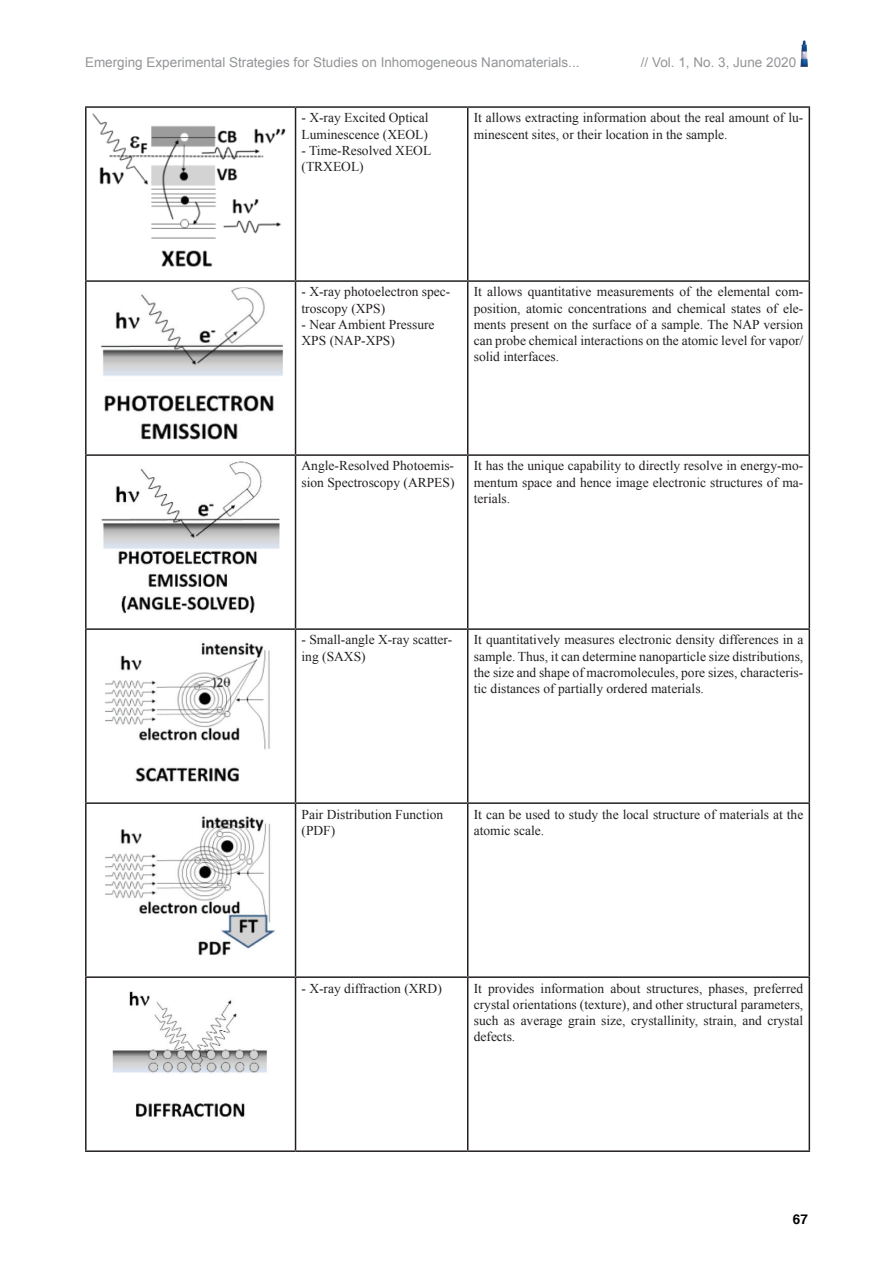
<style>
.page{position:relative;width:893px;height:1263px;background:#fff}
.page>*{position:absolute;margin:0;border:0;box-sizing:border-box;transform-origin:0 0}
.t1{font:13.5px/16.2px "Times New Roman";color:#231f20}
.t2{font:13.5px/16.2px "Times New Roman";color:#1f2020;text-align:justify}
.t3{font:13.5px "Arial";color:#939598}
.t4{font:700 13.5px "Helvetica";color:#000}
.s1{color:#231f20}
</style>
<div class="page">
<img style="left:800px;top:41px;width:8px;height:26px">
<hr style="left:85px;top:106px;width:211px;height:2px;background:#231f20">
<hr style="left:85px;top:108px;width:2px;height:172px;background:#231f20">
<hr style="left:296px;top:106px;width:172px;height:2px;background:#231f20">
<hr style="left:295px;top:108px;width:1px;height:172px;background:#231f20">
<hr style="left:468px;top:106px;width:342px;height:2px;background:#231f20">
<hr style="left:467px;top:108px;width:1px;height:172px;background:#231f20">
<hr style="left:809px;top:108px;width:1px;height:172px;background:#231f20">
<hr style="left:85px;top:280px;width:211px;height:2px;background:#231f20">
<hr style="left:85px;top:282px;width:2px;height:172px;background:#231f20">
<hr style="left:296px;top:280px;width:172px;height:2px;background:#231f20">
<hr style="left:295px;top:282px;width:1px;height:172px;background:#231f20">
<hr style="left:468px;top:280px;width:342px;height:2px;background:#231f20">
<hr style="left:467px;top:282px;width:1px;height:172px;background:#231f20">
<hr style="left:809px;top:282px;width:1px;height:172px;background:#231f20">
<hr style="left:85px;top:454px;width:211px;height:2px;background:#231f20">
<hr style="left:85px;top:456px;width:2px;height:172px;background:#231f20">
<hr style="left:296px;top:454px;width:172px;height:2px;background:#231f20">
<hr style="left:295px;top:456px;width:1px;height:172px;background:#231f20">
<hr style="left:468px;top:454px;width:342px;height:2px;background:#231f20">
<hr style="left:467px;top:456px;width:1px;height:172px;background:#231f20">
<hr style="left:809px;top:456px;width:1px;height:172px;background:#231f20">
<hr style="left:85px;top:628px;width:211px;height:2px;background:#231f20">
<hr style="left:85px;top:630px;width:2px;height:172px;background:#231f20">
<hr style="left:296px;top:628px;width:172px;height:2px;background:#231f20">
<hr style="left:295px;top:630px;width:1px;height:172px;background:#231f20">
<hr style="left:468px;top:628px;width:342px;height:2px;background:#231f20">
<hr style="left:467px;top:630px;width:1px;height:172px;background:#231f20">
<hr style="left:809px;top:630px;width:1px;height:172px;background:#231f20">
<hr style="left:85px;top:802px;width:211px;height:2px;background:#231f20">
<hr style="left:85px;top:804px;width:2px;height:172px;background:#231f20">
<hr style="left:296px;top:802px;width:172px;height:2px;background:#231f20">
<hr style="left:295px;top:804px;width:1px;height:172px;background:#231f20">
<hr style="left:468px;top:802px;width:342px;height:2px;background:#231f20">
<hr style="left:467px;top:804px;width:1px;height:172px;background:#231f20">
<hr style="left:809px;top:804px;width:1px;height:172px;background:#231f20">
<hr style="left:85px;top:976px;width:211px;height:2px;background:#231f20">
<hr style="left:85px;top:978px;width:2px;height:172px;background:#231f20">
<hr style="left:296px;top:976px;width:172px;height:2px;background:#231f20">
<hr style="left:295px;top:978px;width:1px;height:172px;background:#231f20">
<hr style="left:468px;top:976px;width:342px;height:2px;background:#231f20">
<hr style="left:467px;top:978px;width:1px;height:172px;background:#231f20">
<hr style="left:809px;top:978px;width:1px;height:172px;background:#231f20">
<hr style="left:85px;top:1150px;width:211px;height:2px;background:#231f20">
<hr style="left:296px;top:1150px;width:172px;height:2px;background:#231f20">
<hr style="left:468px;top:1150px;width:342px;height:2px;background:#231f20">
<img style="left:92px;top:113px;width:194px;height:154px">
<img style="left:101px;top:287px;width:182px;height:153px">
<img style="left:101px;top:461px;width:179px;height:153px">
<img style="left:105px;top:642px;width:165px;height:140px">
<img style="left:105px;top:816px;width:170px;height:140px">
<img style="left:112px;top:991px;width:155px;height:126px">
<p class="t3" style="left:85px;top:53px;width:496px">Emerging Experimental Strategies for Studies on Inhomogeneous Nanomaterials...</p>
<p class="t3" style="left:641px;top:53px;width:157px">// Vol. 1, No. 3, June 2020</p>
<p class="t1" style="left:302px;top:110px;width:129px">- X-ray Excited Optical<br>Luminescence (XEOL)</p>
<p class="t1" style="left:302px;top:142px;width:131px">- Time-Resolved XEOL (TRXEOL)</p>
<p class="t1" style="left:474px;top:110px;width:331px">It allows extracting information about the real amount of lu&shy;minescent sites, or their location in the sample.</p>
<p class="t1" style="left:302px;top:284px;width:150px">- X-ray photoelectron spec&shy;troscopy (XPS)</p>
<p class="t1" style="left:302px;top:316px;width:135px">- Near Ambient Pressure<br>XPS (NAP-XPS)</p>
<p class="t1" style="left:474px;top:284px;width:331px;text-align:justify">It allows quantitative measurements of the elemental com&shy;position, atomic concentrations and chemical states of ele&shy;ments present on the surface of a sample. The NAP version can probe chemical interactions on the atomic level for vapor/ solid interfaces.</p>
<p class="t1" style="left:302px;top:458px;width:154px">Angle-Resolved Photoemis&shy;sion Spectroscopy (ARPES)</p>
<p class="t1" style="left:474px;top:458px;width:331px;text-align:justify">It has the unique capability to directly resolve in energy-mo&shy;mentum space and hence image electronic structures of ma&shy;terials.</p>
<p class="t1" style="left:302px;top:632px;width:152px">- Small-angle X-ray scatter&shy;ing (SAXS)</p>
<p class="t2" style="left:474px;top:632px;width:331px">It quantitatively measures electronic density differences in a sample. Thus, it can determine nanoparticle size distributions, the size and shape of <span class="s1">macromolecules,</span> pore sizes, characteris&shy;tic distances of partially ordered materials.</p>
<p class="t1" style="left:302px;top:806px;width:143px">Pair Distribution Function (PDF)</p>
<p class="t1" style="left:474px;top:806px;width:331px">It can be used to study the local structure of materials at the atomic scale.</p>
<p class="t1" style="left:302px;top:980px;width:142px">- X-ray diffraction (XRD)</p>
<p class="t1" style="left:474px;top:980px;width:331px;text-align:justify">It provides information about structures, phases, preferred crystal orientations (texture), and other structural parameters, such as average grain size, crystallinity, strain, and crystal defects.</p>
<p class="t4" style="left:793px;top:1208px;width:17px">67</p>
</div>
